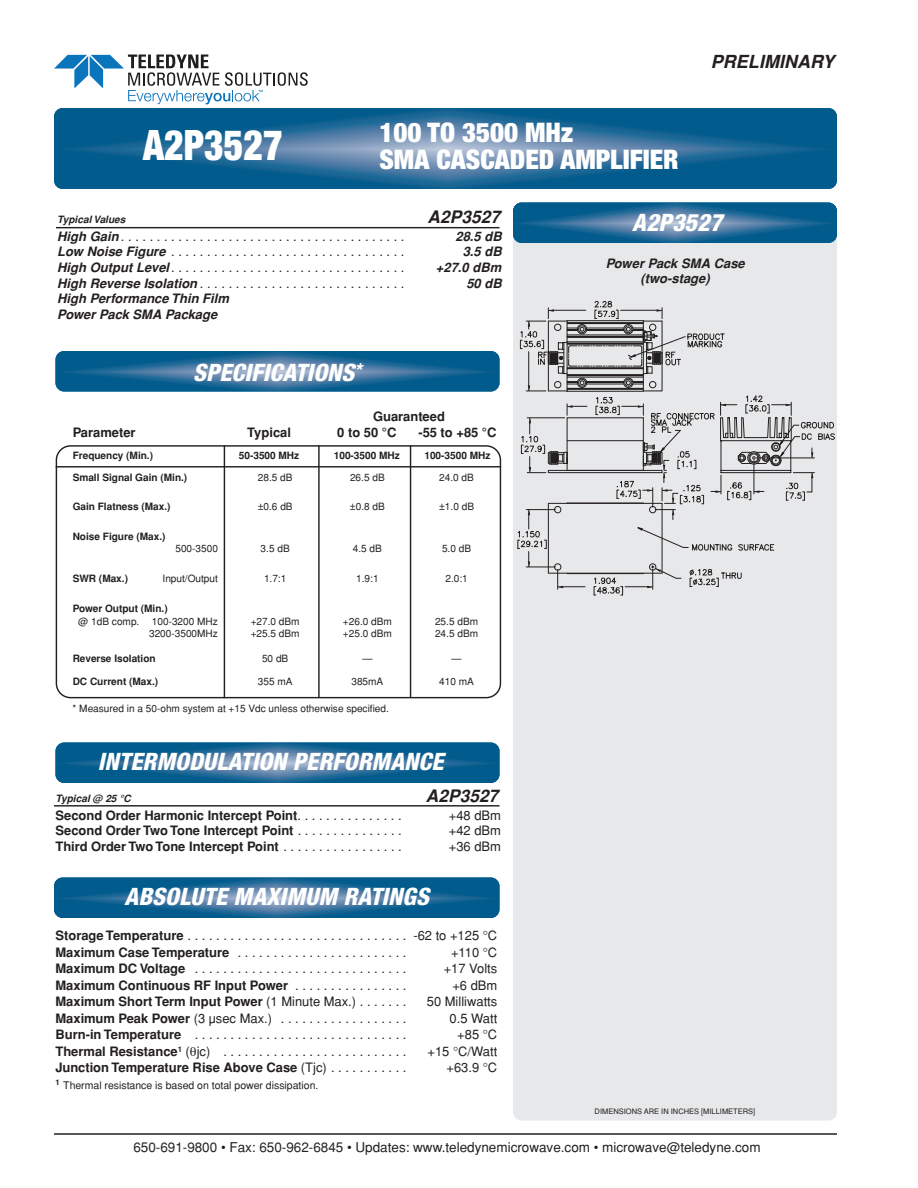
<style>
.page{position:relative;width:918px;height:1188px;background:#fff}
.page>*{position:absolute;margin:0;border:0;box-sizing:border-box;transform-origin:0 0}
.t1{font:900 condensed 42px "Helvetica Neue";color:#fff;scale:.9 1}
.t2{font:900 condensed 27px "Helvetica Neue";color:#fff}
.t3{font:italic 800 condensed 24px "Helvetica Neue";letter-spacing:.005em;color:#fff}
.t4{font:italic 700 18px "Helvetica";letter-spacing:.005em;color:#231f20}
.t5{font:italic 700 17.25px "Helvetica";letter-spacing:.005em;color:#231f20}
.t6{font:13.5px "Helvetica";color:#231f20}
.t7{font:12.9px/16.5px "Helvetica";color:#231f20}
.t8{font:700 12.9px "Helvetica";color:#231f20}
.t9{font:italic 700 12.9px/15.6px "Helvetica";letter-spacing:.005em;color:#231f20}
.t10{font:10.5px "Helvetica";color:#231f20}
.t11{font:10.05px "Helvetica";color:#231f20}
.t12{font:700 10.05px "Helvetica";color:#231f20}
.t13{font:italic 700 10.05px "Helvetica";letter-spacing:.005em;color:#231f20}
.t14{font:7.5px "Helvetica";color:#231f20}
.s1{font-weight:700;font-style:italic}
.s2{font-weight:400}
.s3{font-weight:700}
</style>
<div class="page">
<svg style="left:54px;top:108px;width:783px;height:81px;background:#236b98"></svg>
<hr style="left:54px;top:1133px;width:783px;height:2px;background:#231f20">
<div style="left:513px;top:202px;width:324px;height:918px;background:#e7e8e9;border-radius:9px"></div>
<svg style="left:56px;top:351px;width:444px;height:41px;background:#266d99"></svg>
<svg style="left:56px;top:742px;width:444px;height:41px;background:#266d99"></svg>
<svg style="left:54px;top:878px;width:446px;height:40px;background:#256c99"></svg>
<svg style="left:513px;top:202px;width:324px;height:41px;background:#266d99"></svg>
<svg style="left:54px;top:55px;width:254px;height:49px"></svg>
<hr style="left:56px;top:227px;width:444px;height:1px;background:#231f20">
<svg style="left:56px;top:445px;width:445px;height:253px"></svg>
<hr style="left:56px;top:466px;width:445px;height:2px;background:#231f20">
<hr style="left:224px;top:445px;width:1px;height:253px;background:#231f20">
<hr style="left:318px;top:445px;width:2px;height:252px;background:#231f20">
<hr style="left:410px;top:445px;width:1px;height:252px;background:#231f20">
<hr style="left:54px;top:805px;width:446px;height:2px;background:#231f20">
<svg style="left:518px;top:301px;width:317px;height:295px"></svg>
<h1 class="t1" style="left:143px;top:130px;width:157px">A2P3527</h1>
<h2 class="t2" style="left:380px;top:123px;width:195px">100 TO 3500 MHz</h2>
<h2 class="t2" style="left:380px;top:150px;width:301px">SMA CASCADED AMPLIFIER</h2>
<h3 class="t4" style="left:711px;top:52px;width:125px">PRELIMINARY</h3>
<p class="t13" style="left:57px;top:214px;width:70px">Typical Values</p>
<h3 class="t5" style="left:428px;top:207px;width:74px">A2P3527</h3>
<p class="t7" style="left:57px;top:228px;width:349px"><span class="s1">High Gain</span> . . . . . . . . . . . . . . . . . . . . . . . . . . . . . . . . . . . . . . . .</p>
<p class="t9" style="left:456px;top:229px;width:48px">28.5 dB</p>
<p class="t7" style="left:57px;top:244px;width:349px"><span class="s1">Low Noise Figure</span> . . . . . . . . . . . . . . . . . . . . . . . . . . . . . . . . .</p>
<p class="t9" style="left:463px;top:244px;width:41px">3.5 dB</p>
<p class="t7" style="left:57px;top:259px;width:349px"><span class="s1">High Output Level</span> . . . . . . . . . . . . . . . . . . . . . . . . . . . . . . . . .</p>
<p class="t9" style="left:436px;top:260px;width:67px">+27.0 dBm</p>
<p class="t7" style="left:57px;top:275px;width:349px"><span class="s1">High Reverse Isolation</span> . . . . . . . . . . . . . . . . . . . . . . . . . . . . .</p>
<p class="t9" style="left:466px;top:275px;width:37px">50 dB</p>
<p class="t9" style="left:57px;top:291px;width:173px">High Performance Thin Film<br>Power Pack SMA Package</p>
<h3 class="t3" style="left:193px;top:363px;width:170px">SPECIFICATIONS<sup>*</sup></h3>
<p class="t8" style="left:373px;top:409px;width:73px">Guaranteed</p>
<p class="t8" style="left:73px;top:425px;width:64px">Parameter</p>
<p class="t8" style="left:247px;top:425px;width:45px">Typical</p>
<p class="t8" style="left:337px;top:425px;width:61px">0 to 50 °C</p>
<p class="t8" style="left:418px;top:425px;width:80px">-55 to +85 °C</p>
<p class="t12" style="left:73px;top:450px;width:82px">Frequency (Min.)</p>
<p class="t12" style="left:239px;top:450px;width:62px">50-3500 MHz</p>
<p class="t12" style="left:334px;top:450px;width:68px">100-3500 MHz</p>
<p class="t12" style="left:424px;top:450px;width:68px">100-3500 MHz</p>
<p class="t12" style="left:73px;top:472px;width:116px">Small Signal Gain (Min.)</p>
<p class="t11" style="left:258px;top:472px;width:36px">28.5 dB</p>
<p class="t11" style="left:350px;top:472px;width:36px">26.5 dB</p>
<p class="t11" style="left:439px;top:472px;width:36px">24.0 dB</p>
<p class="t12" style="left:73px;top:501px;width:99px">Gain Flatness (Max.)</p>
<p class="t11" style="left:258px;top:501px;width:36px">±0.6 dB</p>
<p class="t11" style="left:350px;top:501px;width:36px">±0.8 dB</p>
<p class="t11" style="left:439px;top:501px;width:36px">±1.0 dB</p>
<p class="t12" style="left:73px;top:531px;width:94px">Noise Figure (Max.)</p>
<p class="t11" style="left:175px;top:543px;width:44px">500-3500</p>
<p class="t11" style="left:261px;top:543px;width:31px">3.5 dB</p>
<p class="t11" style="left:353px;top:543px;width:31px">4.5 dB</p>
<p class="t11" style="left:442px;top:543px;width:31px">5.0 dB</p>
<p class="t12" style="left:73px;top:573px;width:57px">SWR (Max.)</p>
<p class="t11" style="left:163px;top:573px;width:57px">Input/Output</p>
<p class="t11" style="left:264px;top:573px;width:24px">1.7:1</p>
<p class="t11" style="left:356px;top:573px;width:24px">1.9:1</p>
<p class="t11" style="left:445px;top:573px;width:24px">2.0:1</p>
<p class="t12" style="left:73px;top:603px;width:97px">Power Output (Min.)</p>
<p class="t11" style="left:78px;top:615px;width:141px">@ 1dB comp. 100-3200 MHz</p>
<p class="t11" style="left:251px;top:615px;width:50px">+27.0 dBm</p>
<p class="t11" style="left:343px;top:615px;width:50px">+26.0 dBm</p>
<p class="t11" style="left:435px;top:615px;width:45px">25.5 dBm</p>
<p class="t11" style="left:149px;top:627px;width:70px">3200-3500MHz</p>
<p class="t11" style="left:251px;top:627px;width:50px">+25.5 dBm</p>
<p class="t11" style="left:343px;top:627px;width:50px">+25.0 dBm</p>
<p class="t11" style="left:435px;top:627px;width:45px">24.5 dBm</p>
<p class="t12" style="left:73px;top:653px;width:85px">Reverse Isolation</p>
<p class="t11" style="left:262px;top:653px;width:28px">50 dB</p>
<p class="t11" style="left:362px;top:653px;width:12px">—</p>
<p class="t11" style="left:452px;top:653px;width:12px">—</p>
<p class="t12" style="left:73px;top:675px;width:87px">DC Current (Max.)</p>
<p class="t11" style="left:258px;top:675px;width:36px">355 mA</p>
<p class="t11" style="left:351px;top:675px;width:33px">385mA</p>
<p class="t11" style="left:439px;top:675px;width:36px">410 mA</p>
<p class="t11" style="left:73px;top:703px;width:318px">* Measured in a 50-ohm system at +15 Vdc unless otherwise specified.</p>
<h3 class="t3" style="left:98px;top:753px;width:347px">INTERMODULATION PERFORMANCE</h3>
<p class="t13" style="left:56px;top:792px;width:77px">Typical @ 25 °C</p>
<h3 class="t5" style="left:426px;top:786px;width:74px">A2P3527</h3>
<p class="t8" style="left:56px;top:808px;width:348px">Second Order Harmonic Intercept Point<span class="s2">. . . . . . . . . . . . . . .</span></p>
<p class="t7" style="left:449px;top:807px;width:54px">+48 dBm</p>
<p class="t8" style="left:56px;top:823px;width:348px">Second Order Two Tone Intercept Point <span class="s2">. . . . . . . . . . . . . . .</span></p>
<p class="t7" style="left:449px;top:822px;width:54px">+42 dBm</p>
<p class="t8" style="left:56px;top:839px;width:348px">Third Order Two Tone Intercept Point <span class="s2">. . . . . . . . . . . . . . . . .</span></p>
<p class="t7" style="left:449px;top:838px;width:54px">+36 dBm</p>
<h3 class="t3" style="left:124px;top:888px;width:306px">ABSOLUTE MAXIMUM RATINGS</h3>
<p class="t7" style="left:56px;top:928px;width:443px"><span class="s3">Storage Temperature</span> . . . . . . . . . . . . . . . . . . . . . . . . . . . . . . . -62 to +125 °C<br><span class="s3">Maximum Case Temperature</span> . . . . . . . . . . . . . . . . . . . . . . . .</p>
<p class="t7" style="left:451px;top:944px;width:48px">+110 °C</p>
<p class="t7" style="left:56px;top:961px;width:353px"><span class="s3">Maximum DC Voltage</span> . . . . . . . . . . . . . . . . . . . . . . . . . . . . . .</p>
<p class="t7" style="left:444px;top:961px;width:55px">+17 Volts</p>
<p class="t8" style="left:56px;top:978px;width:353px">Maximum Continuous RF Input Power <span class="s2">. . . . . . . . . . . . . . . .</span></p>
<p class="t7" style="left:452px;top:977px;width:46px">+6 dBm</p>
<p class="t8" style="left:56px;top:994px;width:353px">Maximum Short Term Input Power <span class="s2">(1 Minute Max.) . . . . . . .</span></p>
<p class="t7" style="left:427px;top:994px;width:72px">50 Milliwatts</p>
<p class="t7" style="left:56px;top:1010px;width:353px"><span class="s3">Maximum Peak Power</span> (3 µsec Max.) . . . . . . . . . . . . . . . . . .</p>
<p class="t7" style="left:450px;top:1010px;width:49px">0.5 Watt</p>
<p class="t7" style="left:56px;top:1027px;width:353px"><span class="s3">Burn-in Temperature</span> . . . . . . . . . . . . . . . . . . . . . . . . . . . . . .</p>
<p class="t7" style="left:457px;top:1027px;width:42px">+85 °C</p>
<p class="t7" style="left:56px;top:1043px;width:353px"><span class="s3">Thermal Resistance</span><sup>1</sup> ( jc) . . . . . . . . . . . . . . . . . . . . . . . . . .</p>
<p class="t7" style="left:428px;top:1043px;width:71px">+15 °C/Watt</p>
<p class="t8" style="left:55px;top:1060px;width:353px">Junction Temperature Rise Above Case <span class="s2">(Tjc) . . . . . . . . . . .</span></p>
<p class="t7" style="left:446px;top:1060px;width:52px">+63.9 °C</p>
<p class="t10" style="left:56px;top:1079px;width:264px"><sup>1</sup> Thermal resistance is based on total power dissipation.</p>
<h3 class="t3" style="left:632px;top:214px;width:91px">A2P3527</h3>
<p class="t9" style="left:606px;top:256px;width:141px;text-align:center">Power Pack SMA Case (two-stage)</p>
<p class="t14" style="left:595px;top:1107px;width:162px">DIMENSIONS ARE IN INCHES [MILLIMETERS]</p>
<p class="t6" style="left:133px;top:1140px;width:629px">650-691-9800 • Fax: 650-962-6845 • Updates: www.teledynemicrowave.com • microwave@teledyne.com</p>
</div>
